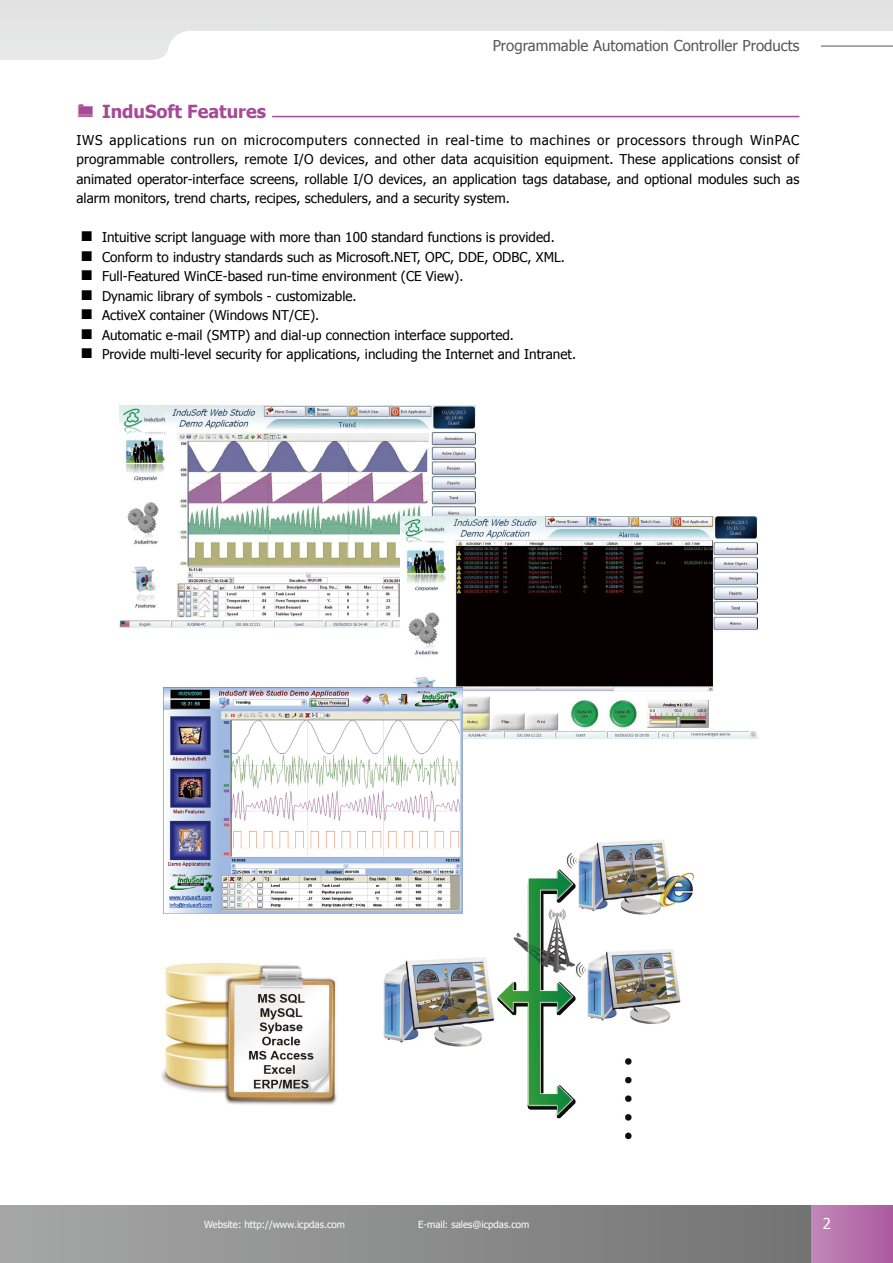
<style>
.page{position:relative;width:893px;height:1263px;background:#fff}
.page>*{position:absolute;margin:0;border:0;box-sizing:border-box;transform-origin:0 0}
.t1{font:700 18px "Tahoma";color:#a64a97}
.t2{font:15px "Tahoma";color:#595757}
.t3{font:15px "Tahoma";color:#fff}
.t4{font:13.5px/19.5px "Tahoma";color:#000;text-align:justify}
.t5{font:9.75px "Tahoma";color:#fff}
</style>
<div class="page">
<svg style="left:0;top:0;width:893px;height:60px"></svg>
<div style="left:810px;top:1205px;width:83px;height:58px;background:linear-gradient(to right,#c189ba,#ac5a9f)"></div>
<div style="left:0;top:1205px;width:810px;height:58px;background:linear-gradient(to right,#a6a7a7,#747474)"></div>
<hr style="left:821px;top:46px;width:72px;height:1px;background:#595757">
<hr style="left:272px;top:116px;width:527px;height:1px;background:#a64a97">
<img style="left:376px;top:831px;width:318px;height:309px">
<img style="left:119px;top:405px;width:357px;height:223px">
<img style="left:162px;top:963px;width:175px;height:142px">
<img style="left:400px;top:516px;width:357px;height:223px">
<img style="left:163px;top:688px;width:299px;height:225px">
<h1 class="t1" style="left:102px;top:98px;width:165px">InduSoft Features</h1>
<p class="t2" style="left:493px;top:36px;width:308px">Programmable Automation Controller Products</p>
<p class="t4" style="left:77px;top:129px;width:724px">IWS applications run on microcomputers connected in real-time to machines or processors through WinPAC programmable controllers, remote I/O devices, and other data acquisition equipment. These applications consist of animated operator-interface screens, rollable I/O devices, an application tags database, and optional modules such as alarm monitors, trend charts, recipes, schedulers, and a security system.</p>
<p class="t4" style="left:102px;top:227px;width:476px;text-align:left">Intuitive script language with more than 100 standard functions is provided.<br>Conform to industry standards such as Microsoft.NET, OPC, DDE, ODBC, XML.<br>Full-Featured WinCE-based run-time environment (CE View).<br>Dynamic library of symbols - customizable.<br>ActiveX container (Windows NT/CE).<br>Automatic e-mail (SMTP) and dial-up connection interface supported.<br>Provide multi-level security for applications, including the Internet and Intranet.</p>
<p class="t5" style="left:204px;top:1217px;width:142px">Website: http://www.icpdas.com</p>
<p class="t5" style="left:418px;top:1217px;width:113px">E-mail: sales@icpdas.com</p>
<p class="t3" style="left:823px;top:1213px;width:10px">2</p>
</div>
